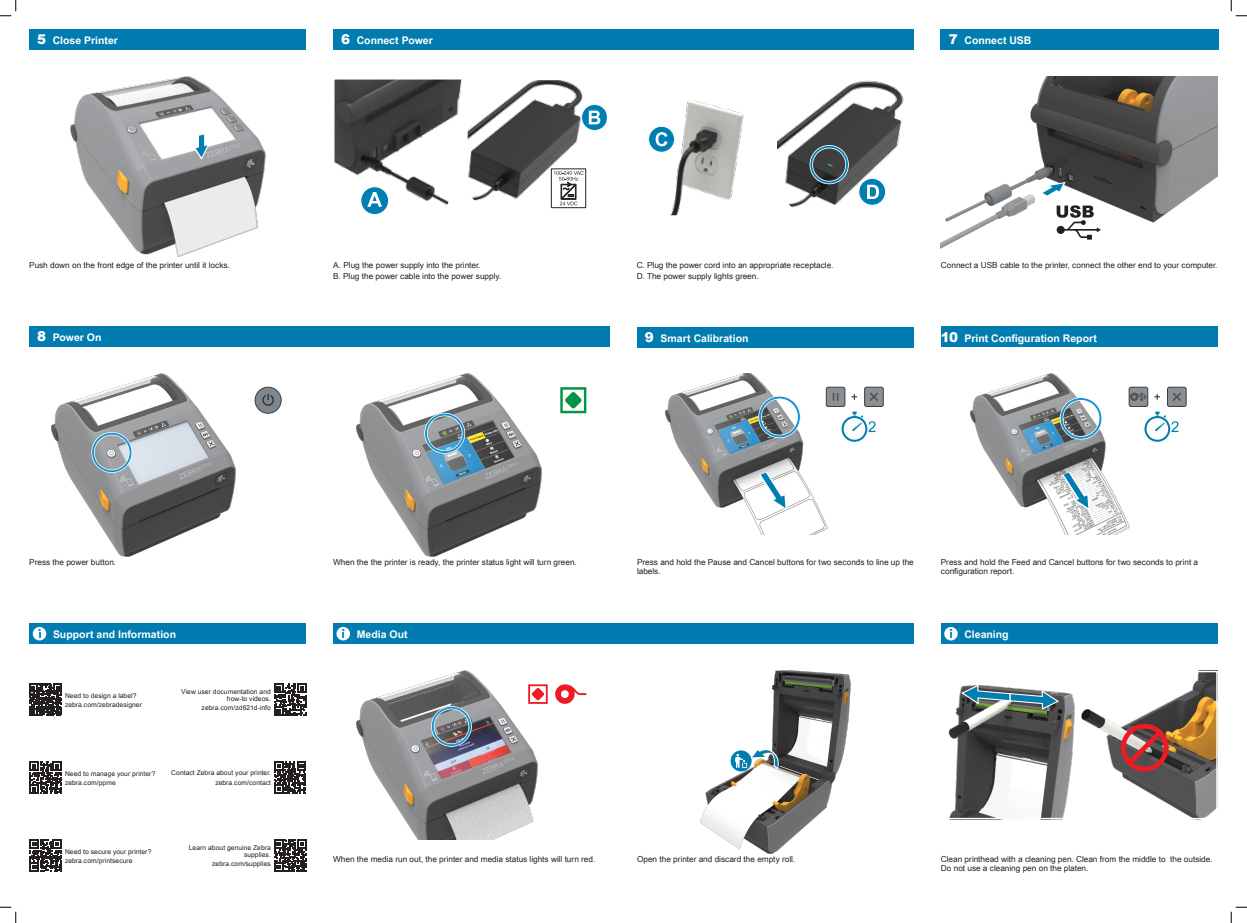
<style>
.page{position:relative;width:1247px;height:923px;background:#fff}
.page>*{position:absolute;margin:0;border:0;box-sizing:border-box;transform-origin:0 0}
.t1{font:700 10.5px "Arial Unicode MS";color:#fff}
.t2{font:8.25px/8.2px "Arial Unicode MS";letter-spacing:-.005em;color:#231f20}
.t3{font:6.75px/9.4px "Arial Unicode MS";letter-spacing:.005em;color:#231f20;text-align:right}
.s1{font-family:"Arial";font-weight:900;font-size:13.5px}
</style>
<div class="page">
<div style="left:29px;top:326px;width:580px;height:20px;background:#007cb0"></div>
<div style="left:940px;top:29px;width:278px;height:21px;background:#007cb0"></div>
<div style="left:637px;top:327px;width:276px;height:20px;background:#007cb0"></div>
<div style="left:940px;top:327px;width:277px;height:20px;background:#007cb0"></div>
<div style="left:333px;top:623px;width:580px;height:21px;background:#007cb0"></div>
<div style="left:336px;top:627px;width:14px;height:13px;background:#fff;border-radius:50%"></div>
<svg style="left:342px;top:628px;width:2px;height:10px"></svg>
<div style="left:940px;top:623px;width:277px;height:20px;background:#007cb0"></div>
<div style="left:944px;top:627px;width:13px;height:13px;background:#fff;border-radius:50%"></div>
<svg style="left:949px;top:628px;width:3px;height:10px"></svg>
<div style="left:333px;top:29px;width:580px;height:21px;background:#007cb0"></div>
<div style="left:29px;top:29px;width:277px;height:21px;background:#007cb0"></div>
<div style="left:29px;top:623px;width:277px;height:21px;background:#007cb0"></div>
<div style="left:33px;top:627px;width:13px;height:13px;background:#fff;border-radius:50%"></div>
<svg style="left:38px;top:628px;width:3px;height:10px"></svg>
<img style="left:52px;top:374px;width:184px;height:182px">
<div style="left:255px;top:387px;width:26px;height:26px;background:#7f878d;border-radius:50%"></div>
<div style="left:255px;top:387px;width:26px;height:26px;border:1px solid #333f48;border-radius:50%"></div>
<svg style="left:262px;top:393px;width:12px;height:13px"></svg>
<svg style="left:91px;top:432px;width:41px;height:41px;background:#9badb8"></svg>
<img style="left:357px;top:374px;width:184px;height:182px">
<svg style="left:560px;top:387px;width:26px;height:26px"></svg>
<svg style="left:424px;top:412px;width:64px;height:42px;background:#7d9196"></svg>
<img style="left:940px;top:76px;width:277px;height:173px">
<svg style="left:1040px;top:182px;width:25px;height:15px"></svg>
<svg style="left:1056px;top:205px;width:45px;height:35px"></svg>
<img style="left:700px;top:670px;width:150px;height:183px">
<svg style="left:730px;top:747px;width:49px;height:24px"></svg>
<img style="left:357px;top:670px;width:180px;height:169px">
<svg style="left:528px;top:684px;width:20px;height:19px"></svg>
<svg style="left:555px;top:684px;width:31px;height:19px"></svg>
<svg style="left:431px;top:706px;width:41px;height:40px;background:#7d8a94"></svg>
<img style="left:666px;top:374px;width:161px;height:134px">
<div style="left:826px;top:387px;width:19px;height:19px;background:#8d9091;border-radius:2px"></div>
<div style="left:826px;top:387px;width:19px;height:19px;border:1px solid #333f48;border-radius:2px"></div>
<div style="left:864px;top:387px;width:19px;height:19px;background:#8d9091;border-radius:2px"></div>
<div style="left:864px;top:387px;width:19px;height:19px;border:1px solid #333f48;border-radius:2px"></div>
<svg style="left:851px;top:394px;width:6px;height:5px"></svg>
<svg style="left:841px;top:411px;width:34px;height:31px"></svg>
<svg style="left:832px;top:392px;width:6px;height:9px"></svg>
<svg style="left:870px;top:392px;width:8px;height:9px"></svg>
<svg style="left:743px;top:471px;width:84px;height:64px"></svg>
<svg style="left:758px;top:396px;width:42px;height:42px"></svg>
<img style="left:970px;top:374px;width:159px;height:134px">
<svg style="left:1059px;top:397px;width:43px;height:42px"></svg>
<div style="left:1129px;top:387px;width:18px;height:19px;background:#8d9091;border-radius:2px"></div>
<div style="left:1129px;top:387px;width:18px;height:19px;border:1px solid #333f48;border-radius:2px"></div>
<div style="left:1167px;top:387px;width:19px;height:19px;background:#8d9091;border-radius:2px"></div>
<div style="left:1167px;top:387px;width:19px;height:19px;border:1px solid #333f48;border-radius:2px"></div>
<svg style="left:1154px;top:394px;width:6px;height:5px"></svg>
<svg style="left:1144px;top:411px;width:34px;height:31px"></svg>
<svg style="left:1172px;top:392px;width:9px;height:9px"></svg>
<svg style="left:1130px;top:392px;width:16px;height:9px"></svg>
<svg style="left:1047px;top:471px;width:82px;height:64px"></svg>
<img style="left:70px;top:76px;width:196px;height:179px">
<svg style="left:175px;top:208px;width:82px;height:48px"></svg>
<svg style="left:193px;top:133px;width:17px;height:27px"></svg>
<svg style="left:274px;top:839px;width:32px;height:32px"></svg>
<svg style="left:30px;top:839px;width:32px;height:32px"></svg>
<svg style="left:274px;top:761px;width:32px;height:32px"></svg>
<svg style="left:30px;top:761px;width:32px;height:32px"></svg>
<svg style="left:274px;top:683px;width:32px;height:32px"></svg>
<svg style="left:29px;top:683px;width:33px;height:33px"></svg>
<img style="left:335px;top:80px;width:127px;height:124px">
<svg style="left:360px;top:186px;width:29px;height:29px"></svg>
<div style="left:331px;top:76px;width:142px;height:145px;border:3px solid #fff"></div>
<img style="left:468px;top:141px;width:119px;height:68px">
<div style="left:551px;top:169px;width:34px;height:39px;background:#fff"></div>
<div style="left:551px;top:168px;width:35px;height:40px;border:1px solid #272324"></div>
<svg style="left:554px;top:171px;width:29px;height:34px"></svg>
<svg style="left:468px;top:81px;width:138px;height:60px"></svg>
<div style="left:506px;top:156px;width:9px;height:7px;background:#3f403f"></div>
<svg style="left:444px;top:178px;width:39px;height:41px"></svg>
<svg style="left:778px;top:81px;width:126px;height:127px"></svg>
<img style="left:660px;top:101px;width:84px;height:113px">
<svg style="left:648px;top:126px;width:27px;height:26px"></svg>
<img style="left:948px;top:692px;width:126px;height:124px">
<svg style="left:960px;top:685px;width:100px;height:25px"></svg>
<img style="left:1082px;top:673px;width:132px;height:143px">
<svg style="left:1121px;top:724px;width:47px;height:47px;background:#98494b"></svg>
<div style="left:1079px;top:670px;width:138px;height:149px;border:2px solid #fff"></div>
<svg style="left:0;top:0;width:17px;height:17px"></svg>
<svg style="left:0;top:906px;width:17px;height:16px"></svg>
<svg style="left:1230px;top:0;width:16px;height:17px"></svg>
<svg style="left:1230px;top:906px;width:16px;height:16px"></svg>
<p class="t1" style="left:37px;top:33px;width:82px"><span class="s1">5</span> Close Printer</p>
<p class="t1" style="left:341px;top:33px;width:93px"><span class="s1">6</span> Connect Power</p>
<p class="t2" style="left:29px;top:261px;width:202px">Push down on the front edge of the printer until it locks.</p>
<p class="t2" style="left:333px;top:259px;width:170px;line-height:10.9px">A. Plug the power supply into the printer.<br>B. Plug the power cable into the power supply.</p>
<p class="t2" style="left:636px;top:259px;width:198px;line-height:10.9px">C. Plug the power cord into an appropriate receptacle.<br>D. The power supply lights green.</p>
<p class="t1" style="left:948px;top:33px;width:84px"><span class="s1">7</span> Connect USB</p>
<p class="t2" style="left:941px;top:261px;width:278px">Connect a USB cable to the printer, connect the other end to your computer.</p>
<p class="t1" style="left:37px;top:330px;width:66px"><span class="s1">8</span> Power On</p>
<p class="t1" style="left:645px;top:330px;width:105px"><span class="s1">9</span> Smart Calibration</p>
<p class="t1" style="left:941px;top:330px;width:158px"><span class="s1">10</span> Print Configuration Report</p>
<p class="t2" style="left:29px;top:558px;width:88px">Press the power button.</p>
<p class="t2" style="left:333px;top:558px;width:245px">When the the printer is ready, the printer status light will turn green.</p>
<p class="t2" style="left:637px;top:558px;width:278px">Press and hold the Pause and Cancel buttons for two seconds to line up the labels.</p>
<p class="t2" style="left:941px;top:558px;width:259px">Press and hold the Feed and Cancel buttons for two seconds to print a configuration report.</p>
<p class="t1" style="left:53px;top:626px;width:125px">Support and Information</p>
<p class="t3" style="left:65px;top:690px;width:78px;text-align:left">Need to design a label? zebra.com/zebradesigner</p>
<p class="t3" style="left:181px;top:688px;width:91px;line-height:6.8px">View user documentation and how-to videos.</p>
<p class="t3" style="left:202px;top:703px;width:71px">zebra.com/zd621d-info</p>
<p class="t3" style="left:65px;top:768px;width:92px;text-align:left">Need to manage your printer? zebra.com/ppme</p>
<p class="t3" style="left:171px;top:767px;width:101px">Contact Zebra about your printer. zebra.com/contact</p>
<p class="t3" style="left:65px;top:846px;width:88px;text-align:left">Need to secure your printer? zebra.com/printsecure</p>
<p class="t3" style="left:189px;top:843px;width:84px;line-height:6.8px">Learn about genuine Zebra supplies.</p>
<p class="t3" style="left:212px;top:858px;width:60px">zebra.com/supplies</p>
<p class="t1" style="left:357px;top:626px;width:52px">Media Out</p>
<p class="t1" style="left:964px;top:626px;width:46px">Cleaning</p>
<p class="t2" style="left:333px;top:855px;width:264px">When the media run out, the printer and media status lights will turn red.</p>
<p class="t2" style="left:637px;top:855px;width:160px">Open the printer and discard the empty roll.</p>
<p class="t2" style="left:941px;top:855px;width:273px">Clean printhead with a cleaning pen. Clean from the middle to the outside.<br>Do not use a cleaning pen on the platen.</p>
</div>
